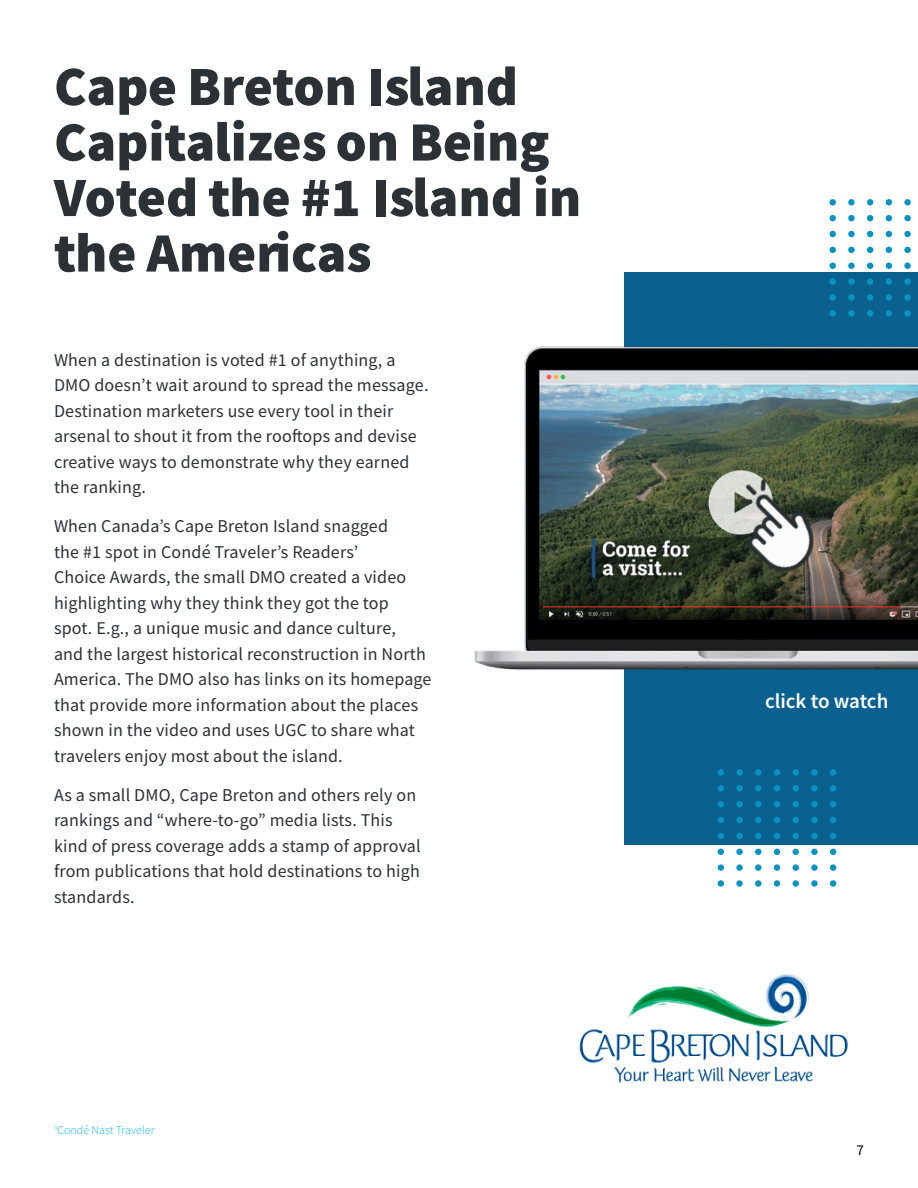
<style>
.page{position:relative;width:918px;height:1188px;background:#fff}
.page>*{position:absolute;margin:0;border:0;box-sizing:border-box;transform-origin:0 0}
.t1{font:55.5px/55.5px "Source Sans Variable";color:#2b3134}
.t2{font:600 21px "Source Sans Pro";color:#fff}
.t3{font:18px/25.5px "Source Sans Pro";letter-spacing:.01em;color:#2b3134}
.t4{font:15px "Source Sans Pro";color:#000}
.t5{font:300 12px "Source Sans Pro";color:#10b5f5}
</style>
<div class="page">
<img style="left:579px;top:974px;width:269px;height:109px">
<div style="left:624px;top:272px;width:294px;height:572px;background:#0a608e"></div>
<img style="left:474px;top:346px;width:444px;height:324px">
<img style="left:700px;top:451px;width:148px;height:148px">
<div style="left:830px;top:199px;width:6px;height:7px;background:#0693c2;border-radius:50%"></div>
<div style="left:848px;top:199px;width:7px;height:7px;background:#0693c2;border-radius:50%"></div>
<div style="left:867px;top:199px;width:6px;height:7px;background:#0693c2;border-radius:50%"></div>
<div style="left:886px;top:199px;width:6px;height:7px;background:#0693c2;border-radius:50%"></div>
<div style="left:904px;top:199px;width:7px;height:7px;background:#0693c2;border-radius:50%"></div>
<svg style="left:830px;top:215px;width:6px;height:6px"></svg>
<div style="left:848px;top:215px;width:7px;height:6px;background:#0693c2;border-radius:50%"></div>
<svg style="left:867px;top:215px;width:6px;height:6px"></svg>
<svg style="left:886px;top:215px;width:6px;height:6px"></svg>
<div style="left:904px;top:215px;width:7px;height:6px;background:#0693c2;border-radius:50%"></div>
<svg style="left:830px;top:231px;width:6px;height:6px"></svg>
<div style="left:848px;top:231px;width:7px;height:6px;background:#0693c2;border-radius:50%"></div>
<svg style="left:867px;top:231px;width:6px;height:6px"></svg>
<svg style="left:886px;top:231px;width:6px;height:6px"></svg>
<div style="left:904px;top:231px;width:7px;height:6px;background:#0693c2;border-radius:50%"></div>
<svg style="left:830px;top:247px;width:6px;height:6px"></svg>
<div style="left:848px;top:247px;width:7px;height:6px;background:#0693c2;border-radius:50%"></div>
<svg style="left:867px;top:247px;width:6px;height:6px"></svg>
<svg style="left:886px;top:247px;width:6px;height:6px"></svg>
<div style="left:904px;top:247px;width:7px;height:6px;background:#0693c2;border-radius:50%"></div>
<svg style="left:830px;top:263px;width:6px;height:6px"></svg>
<div style="left:848px;top:263px;width:7px;height:6px;background:#0693c2;border-radius:50%"></div>
<svg style="left:867px;top:263px;width:6px;height:6px"></svg>
<svg style="left:886px;top:263px;width:6px;height:6px"></svg>
<div style="left:904px;top:263px;width:7px;height:6px;background:#0693c2;border-radius:50%"></div>
<div style="left:830px;top:278px;width:6px;height:7px;background:#0693c2;border-radius:50%"></div>
<div style="left:848px;top:278px;width:7px;height:7px;background:#0693c2;border-radius:50%"></div>
<div style="left:867px;top:278px;width:6px;height:7px;background:#0693c2;border-radius:50%"></div>
<div style="left:886px;top:278px;width:6px;height:7px;background:#0693c2;border-radius:50%"></div>
<div style="left:904px;top:278px;width:7px;height:7px;background:#0693c2;border-radius:50%"></div>
<div style="left:830px;top:294px;width:6px;height:7px;background:#0693c2;border-radius:50%"></div>
<div style="left:848px;top:294px;width:7px;height:7px;background:#0693c2;border-radius:50%"></div>
<div style="left:867px;top:294px;width:6px;height:7px;background:#0693c2;border-radius:50%"></div>
<div style="left:886px;top:294px;width:6px;height:7px;background:#0693c2;border-radius:50%"></div>
<div style="left:904px;top:294px;width:7px;height:7px;background:#0693c2;border-radius:50%"></div>
<svg style="left:830px;top:310px;width:6px;height:6px"></svg>
<div style="left:848px;top:310px;width:7px;height:6px;background:#0693c2;border-radius:50%"></div>
<svg style="left:867px;top:310px;width:6px;height:6px"></svg>
<svg style="left:886px;top:310px;width:6px;height:6px"></svg>
<div style="left:904px;top:310px;width:7px;height:6px;background:#0693c2;border-radius:50%"></div>
<div style="left:718px;top:769px;width:6px;height:7px;background:#0693c2;border-radius:50%"></div>
<div style="left:736px;top:769px;width:7px;height:7px;background:#0693c2;border-radius:50%"></div>
<div style="left:755px;top:769px;width:6px;height:7px;background:#0693c2;border-radius:50%"></div>
<div style="left:774px;top:769px;width:6px;height:7px;background:#0693c2;border-radius:50%"></div>
<div style="left:793px;top:769px;width:6px;height:7px;background:#0693c2;border-radius:50%"></div>
<div style="left:811px;top:769px;width:7px;height:7px;background:#0693c2;border-radius:50%"></div>
<div style="left:830px;top:769px;width:6px;height:7px;background:#0693c2;border-radius:50%"></div>
<div style="left:718px;top:785px;width:6px;height:7px;background:#0693c2;border-radius:50%"></div>
<div style="left:736px;top:785px;width:7px;height:7px;background:#0693c2;border-radius:50%"></div>
<div style="left:755px;top:785px;width:6px;height:7px;background:#0693c2;border-radius:50%"></div>
<div style="left:774px;top:785px;width:6px;height:7px;background:#0693c2;border-radius:50%"></div>
<div style="left:793px;top:785px;width:6px;height:7px;background:#0693c2;border-radius:50%"></div>
<div style="left:811px;top:785px;width:7px;height:7px;background:#0693c2;border-radius:50%"></div>
<div style="left:830px;top:785px;width:6px;height:7px;background:#0693c2;border-radius:50%"></div>
<svg style="left:718px;top:801px;width:6px;height:6px"></svg>
<div style="left:736px;top:801px;width:7px;height:6px;background:#0693c2;border-radius:50%"></div>
<svg style="left:755px;top:801px;width:6px;height:6px"></svg>
<svg style="left:774px;top:801px;width:6px;height:6px"></svg>
<svg style="left:793px;top:801px;width:6px;height:6px"></svg>
<div style="left:811px;top:801px;width:7px;height:6px;background:#0693c2;border-radius:50%"></div>
<svg style="left:830px;top:801px;width:6px;height:6px"></svg>
<svg style="left:718px;top:817px;width:6px;height:6px"></svg>
<div style="left:736px;top:817px;width:7px;height:6px;background:#0693c2;border-radius:50%"></div>
<svg style="left:755px;top:817px;width:6px;height:6px"></svg>
<svg style="left:774px;top:817px;width:6px;height:6px"></svg>
<svg style="left:793px;top:817px;width:6px;height:6px"></svg>
<div style="left:811px;top:817px;width:7px;height:6px;background:#0693c2;border-radius:50%"></div>
<svg style="left:830px;top:817px;width:6px;height:6px"></svg>
<svg style="left:718px;top:833px;width:6px;height:6px"></svg>
<div style="left:736px;top:833px;width:7px;height:6px;background:#0693c2;border-radius:50%"></div>
<svg style="left:755px;top:833px;width:6px;height:6px"></svg>
<svg style="left:774px;top:833px;width:6px;height:6px"></svg>
<svg style="left:793px;top:833px;width:6px;height:6px"></svg>
<div style="left:811px;top:833px;width:7px;height:6px;background:#0693c2;border-radius:50%"></div>
<svg style="left:830px;top:833px;width:6px;height:6px"></svg>
<svg style="left:718px;top:849px;width:6px;height:6px"></svg>
<div style="left:736px;top:849px;width:7px;height:6px;background:#0693c2;border-radius:50%"></div>
<svg style="left:755px;top:849px;width:6px;height:6px"></svg>
<svg style="left:774px;top:849px;width:6px;height:6px"></svg>
<svg style="left:793px;top:849px;width:6px;height:6px"></svg>
<div style="left:811px;top:849px;width:7px;height:6px;background:#0693c2;border-radius:50%"></div>
<svg style="left:830px;top:849px;width:6px;height:6px"></svg>
<div style="left:718px;top:864px;width:6px;height:7px;background:#0693c2;border-radius:50%"></div>
<div style="left:736px;top:864px;width:7px;height:7px;background:#0693c2;border-radius:50%"></div>
<div style="left:755px;top:864px;width:6px;height:7px;background:#0693c2;border-radius:50%"></div>
<div style="left:774px;top:864px;width:6px;height:7px;background:#0693c2;border-radius:50%"></div>
<div style="left:793px;top:864px;width:6px;height:7px;background:#0693c2;border-radius:50%"></div>
<div style="left:811px;top:864px;width:7px;height:7px;background:#0693c2;border-radius:50%"></div>
<div style="left:830px;top:864px;width:6px;height:7px;background:#0693c2;border-radius:50%"></div>
<div style="left:718px;top:880px;width:6px;height:7px;background:#0693c2;border-radius:50%"></div>
<svg style="left:736px;top:880px;width:7px;height:7px"></svg>
<div style="left:755px;top:880px;width:6px;height:7px;background:#0693c2;border-radius:50%"></div>
<div style="left:774px;top:880px;width:6px;height:7px;background:#0693c2;border-radius:50%"></div>
<div style="left:793px;top:880px;width:6px;height:7px;background:#0693c2;border-radius:50%"></div>
<svg style="left:811px;top:880px;width:7px;height:7px"></svg>
<div style="left:830px;top:880px;width:6px;height:7px;background:#0693c2;border-radius:50%"></div>
<div style="left:717px;top:640px;width:60px;height:8px;background:#1e1e1e"></div>
<h1 class="t1" style="left:54px;top:59px;width:529px">Cape Breton Island<br>Capitalizes on Being<br>Voted the #1 Island in the Americas</h1>
<p class="t3" style="left:54px;top:347px;width:376px">When a destination is voted #1 of anything, a DMO doesn’t wait around to spread the message.<br>Destination marketers use every tool in their arsenal to shout it from the rooftops and devise creative ways to demonstrate why they earned the ranking.</p>
<p class="t3" style="left:54px;top:514px;width:379px">When Canada’s Cape Breton Island snagged<br>the #1 spot in Condé Traveler’s Readers’<br>Choice Awards, the small DMO created a video highlighting why they think they got the top spot. E.g., a unique music and dance culture,<br>and the largest historical reconstruction in North America. The DMO also has links on its homepage that provide more information about the places shown in the video and uses UGC to share what travelers enjoy most about the island.</p>
<p class="t3" style="left:54px;top:782px;width:368px">As a small DMO, Cape Breton and others rely on rankings and “where-to-go” media lists. This kind of press coverage adds a stamp of approval from publications that hold destinations to high standards.</p>
<p class="t5" style="left:54px;top:1123px;width:102px"><sup>3</sup>Condé Nast Traveler</p>
<p class="t2" style="left:765px;top:687px;width:125px">click to watch</p>
<p class="t4" style="left:857px;top:1140px;width:9px">7</p>
</div>
